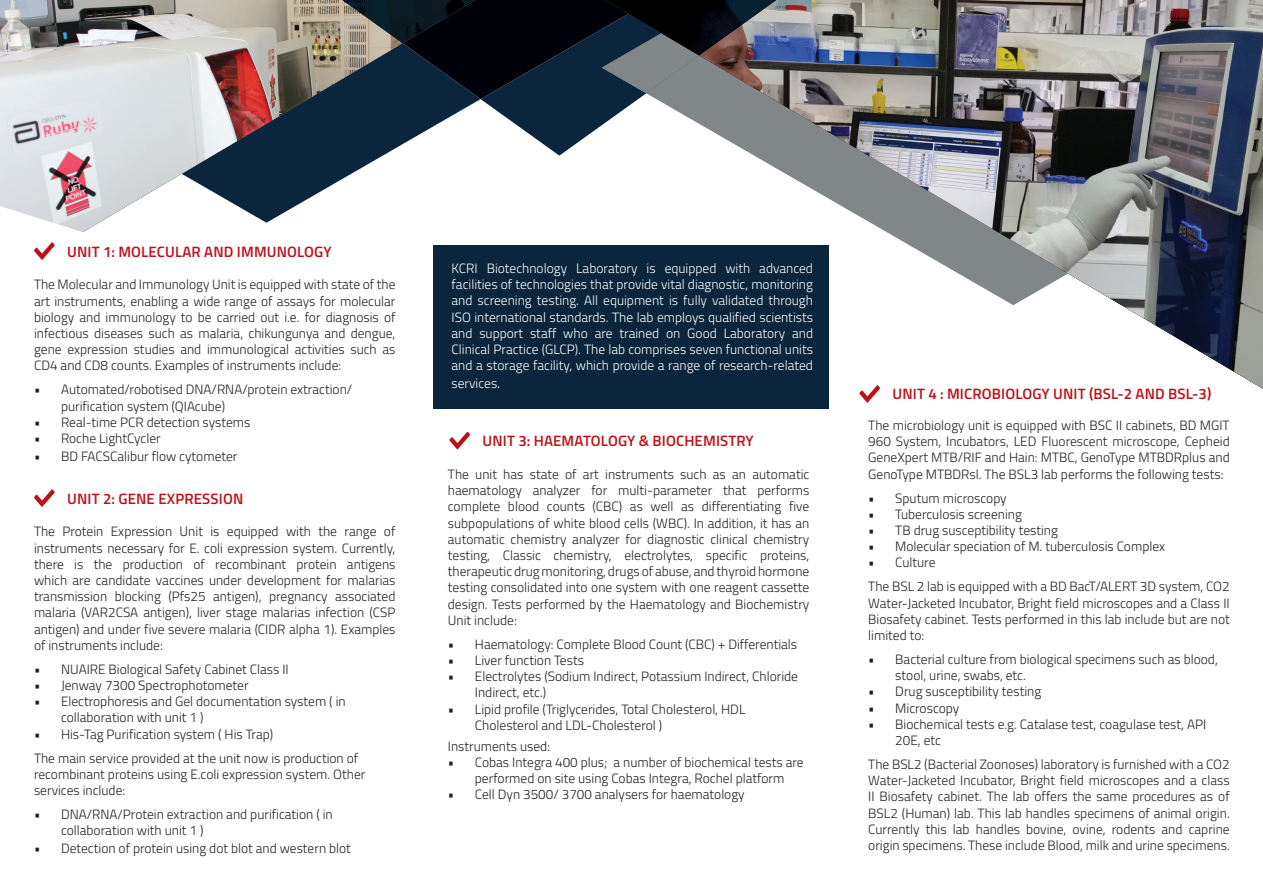
<style>
.page{position:relative;width:1263px;height:893px;background:#fff}
.page>*{position:absolute;margin:0;border:0;box-sizing:border-box;transform-origin:0 0}
.t1{font:600 15px "Titillium";letter-spacing:.01em;color:#bb1018}
.t2{font:300 13.5px/16.2px "Titillium";color:#231f20}
.t3{font:300 13.5px/16.2px "Titillium";color:#fff;text-align:justify}
.s1{font-size:15px}
</style>
<div class="page">
<img style="left:0;top:0;width:403px;height:230px">
<img style="left:699px;top:0;width:564px;height:389px">
<svg style="left:403px;top:0;width:296px;height:156px"></svg>
<img style="left:342px;top:0;width:134px;height:43px">
<img style="left:605px;top:0;width:171px;height:55px">
<div style="left:434px;top:245px;width:395px;height:164px;background:#0a253c"></div>
<svg style="left:34px;top:489px;width:21px;height:18px"></svg>
<svg style="left:449px;top:432px;width:21px;height:17px"></svg>
<svg style="left:0;top:156px;width:87px;height:104px"></svg>
<svg style="left:859px;top:385px;width:21px;height:18px"></svg>
<p class="t1" style="left:67px;top:240px;width:266px">UNIT 1: MOLECULAR AND IMMUNOLOGY</p>
<p class="t2" style="left:34px;top:276px;width:363px;text-align:justify">The Molecular and Immunology Unit is equipped with state of the art instruments, enabling a wide range of assays for molecular biology and immunology to be carried out i.e. for diagnosis of infectious diseases such as malaria, chikungunya and dengue, gene expression studies and immunological activities such as CD4 and CD8 counts. Examples of instruments include:</p>
<p class="t2" style="left:61px;top:381px;width:293px;text-indent:-27px">• Automated/robotised DNA/RNA/protein extraction/ purification system (QIAcube)</p>
<p class="t2" style="left:34px;top:413px;width:218px">• Real-time PCR detection systems</p>
<p class="t2" style="left:34px;top:430px;width:128px">• Roche LightCycler</p>
<p class="t2" style="left:34px;top:448px;width:205px">• BD FACSCalibur flow cytometer</p>
<p class="t1" style="left:67px;top:487px;width:178px">UNIT 2: GENE EXPRESSION</p>
<p class="t2" style="left:34px;top:523px;width:363px;text-align:justify">The Protein Expression Unit is equipped with the range of instruments necessary for E. coli expression system. Currently, there is the production of recombinant protein antigens which are candidate vaccines under development for malarias transmission blocking (Pfs25 antigen), pregnancy associated malaria (VAR2CSA antigen), liver stage malarias infection (CSP antigen) and under five severe malaria (CIDR alpha 1). Examples of instruments include:</p>
<p class="t2" style="left:34px;top:660px;width:256px">• NUAIRE Biological Safety Cabinet Class II</p>
<p class="t2" style="left:34px;top:677px;width:216px">• Jenway 7300 Spectrophotometer</p>
<p class="t2" style="left:61px;top:693px;width:286px;text-indent:-27px">• Electrophoresis and Gel documentation system ( in collaboration with unit 1 )</p>
<p class="t2" style="left:34px;top:721px;width:326px;line-height:24px">• His-Tag Purification system ( His Trap)<br>The main service provided at the unit now is production of</p>
<p class="t2" style="left:34px;top:765px;width:333px">recombinant proteins using E.coli expression system. Other services include:</p>
<p class="t2" style="left:61px;top:806px;width:273px;text-indent:-27px">• DNA/RNA/Protein extraction and purification ( in collaboration with unit 1 )</p>
<p class="t2" style="left:34px;top:840px;width:318px">• Detection of protein using dot blot and western blot</p>
<p class="t3" style="left:452px;top:259px;width:363px">KCRI Biotechnology Laboratory is equipped with advanced facilities of technologies that provide vital diagnostic, monitoring and screening testing. All equipment is fully validated through ISO international standards. The lab employs qualified scientists and support staff who are trained on Good Laboratory and Clinical Practice (GLCP). The lab comprises seven functional units and a storage facility, which provide a range of research-related</p>
<p class="t3" style="left:452px;top:375px;width:50px">services<span class="s1">.</span></p>
<p class="t1" style="left:483px;top:430px;width:273px">UNIT 3: HAEMATOLOGY &amp; BIOCHEMISTRY</p>
<p class="t2" style="left:448px;top:465px;width:363px;text-align:justify">The unit has state of art instruments such as an automatic haematology analyzer for multi-parameter that performs complete blood counts (CBC) as well as differentiating five subpopulations of white blood cells (WBC). In addition, it has an automatic chemistry analyzer for diagnostic clinical chemistry testing, Classic chemistry, electrolytes, specific proteins, therapeutic drug monitoring, drugs of abuse, and thyroid hormone testing consolidated into one system with one reagent cassette design. Tests performed by the Haematology and Biochemistry Unit include:</p>
<p class="t2" style="left:448px;top:635px;width:351px">• Haematology: Complete Blood Count (CBC) + Differentials</p>
<p class="t2" style="left:448px;top:651px;width:138px">• Liver function Tests</p>
<p class="t2" style="left:475px;top:668px;width:325px;text-indent:-27px">• Electrolytes (Sodium Indirect, Potassium Indirect, Chloride<br>Indirect, etc.)</p>
<p class="t2" style="left:475px;top:700px;width:272px;text-indent:-27px">• Lipid profile (Triglycerides, Total Cholesterol, HDL<br>Cholesterol and LDL-Cholesterol )</p>
<p class="t2" style="left:448px;top:737px;width:104px">Instruments used:</p>
<p class="t2" style="left:448px;top:753px;width:357px;text-align:center">• Cobas Integra 400 plus; a number of biochemical tests are performed on site using Cobas Integra, Rochel platform</p>
<p class="t2" style="left:448px;top:786px;width:298px">• Cell Dyn 3500/ 3700 analysers for haematology</p>
<p class="t1" style="left:892px;top:383px;width:320px">UNIT 4 : MICROBIOLOGY UNIT (BSL-2 AND BSL-3)</p>
<p class="t2" style="left:868px;top:416px;width:363px;text-align:justify">The microbiology unit is equipped with BSC II cabinets, BD MGIT 960 System, Incubators, LED Fluorescent microscope, Cepheid GeneXpert MTB/RIF and Hain: MTBC, GenoType MTBDRplus and GenoType MTBDRsl. The BSL3 lab performs the following tests:</p>
<p class="t2" style="left:868px;top:489px;width:140px">• Sputum microscopy</p>
<p class="t2" style="left:868px;top:505px;width:155px">• Tuberculosis screening</p>
<p class="t2" style="left:868px;top:521px;width:191px">• TB drug susceptibility testing</p>
<p class="t2" style="left:868px;top:538px;width:298px">• Molecular speciation of M. tuberculosis Complex</p>
<p class="t2" style="left:868px;top:550px;width:363px;line-height:24px">• Culture<br>The BSL 2 lab is equipped with a BD BacT/ALERT 3D system, CO2</p>
<p class="t2" style="left:868px;top:594px;width:363px;text-align:justify">Water-Jacketed Incubator, Bright field microscopes and a Class II Biosafety cabinet. Tests performed in this lab include but are not limited to:</p>
<p class="t2" style="left:895px;top:650px;width:324px;text-indent:-27px">• Bacterial culture from biological specimens such as blood, stool, urine, swabs, etc.</p>
<p class="t2" style="left:868px;top:683px;width:175px">• Drug susceptibility testing</p>
<p class="t2" style="left:868px;top:699px;width:92px">• Microscopy</p>
<p class="t2" style="left:895px;top:715px;width:312px;text-indent:-27px">• Biochemical tests e.g. Catalase test, coagulase test, API<br>20E, etc</p>
<p class="t2" style="left:868px;top:755px;width:363px;text-align:justify">The BSL2 (Bacterial Zoonoses) laboratory is furnished with a CO2<br>Water-Jacketed Incubator, Bright field microscopes and a class II Biosafety cabinet. The lab offers the same procedures as of BSL2 (Human) lab. This lab handles specimens of animal origin.<br>Currently this lab handles bovine, ovine, rodents and caprine origin specimens. These include Blood, milk and urine specimens.</p>
</div>
